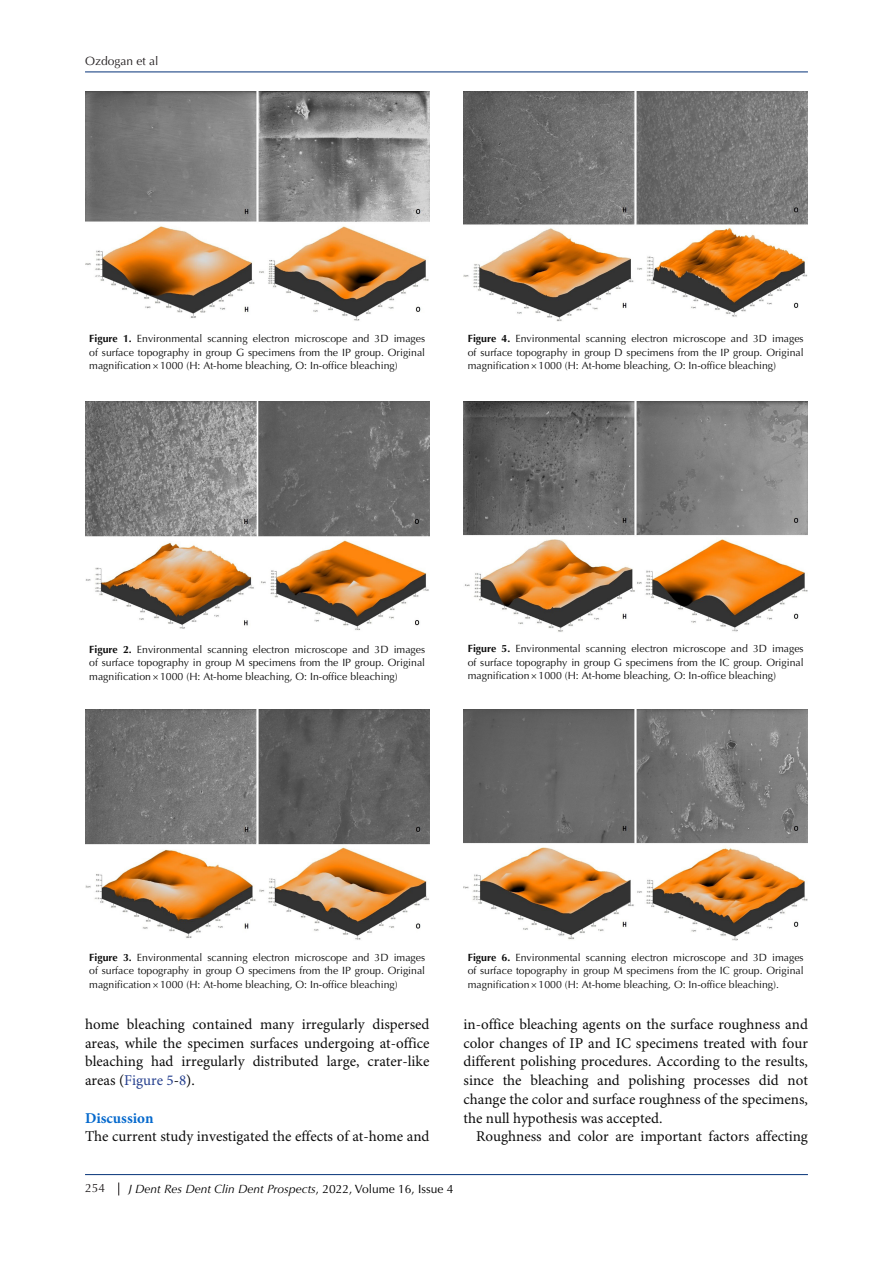
<style>
.page{position:relative;width:893px;height:1263px;background:#fff}
.page>*{position:absolute;margin:0;border:0;box-sizing:border-box;transform-origin:0 0}
.t1{font:15px/18.8px "Minion Pro";color:#0d0d0d;text-align:justify}
.heading_1{font:700 15px "Minion Pro";color:#0569cd}
.t2{font:italic 12px "Optima LT Std";color:#000}
.t3{font:12px "Optima LT Std";color:#231f20}
.t4{font:10.5px/13.5px "Optima LT Std";color:#0d0d0d;text-align:justify}
.s1{font-weight:700}
.s2{color:#253f8e}
.s3{color:#000}
.s4{font-style:normal}
</style>
<div class="page">
<hr style="left:85px;top:72px;width:723px;height:1px;background:#053278">
<hr style="left:85px;top:1174px;width:723px;height:1px;background:#053278">
<svg style="left:118px;top:1182px;width:1px;height:13px"></svg>
<img style="left:85px;top:91px;width:344px;height:230px">
<img style="left:85px;top:401px;width:344px;height:230px">
<img style="left:85px;top:710px;width:344px;height:230px">
<img style="left:463px;top:91px;width:345px;height:231px">
<img style="left:463px;top:401px;width:345px;height:231px">
<img style="left:463px;top:710px;width:345px;height:230px">
<p class="t3" style="left:85px;top:54px;width:75px">Ozdogan et al</p>
<p class="t4" style="left:89px;top:332px;width:337px"><span class="s1">Figure 1.</span> Environmental scanning electron microscope and 3D images of surface topography in group G specimens from the IP group. Original magnification×1000 (H: At-home bleaching, O: In-office bleaching)</p>
<p class="t4" style="left:468px;top:332px;width:337px"><span class="s1">Figure 4.</span> Environmental scanning electron microscope and 3D images of surface topography in group D specimens from the IP group. Original magnification×1000 (H: At-home bleaching, O: In-office bleaching)</p>
<p class="t4" style="left:89px;top:642px;width:337px"><span class="s1">Figure 2.</span> Environmental scanning electron microscope and 3D images of surface topography in group M specimens from the IP group. Original magnification×1000 (H: At-home bleaching, O: In-office bleaching)</p>
<p class="t4" style="left:468px;top:642px;width:337px"><span class="s1">Figure 5.</span> Environmental scanning electron microscope and 3D images of surface topography in group G specimens from the IC group. Original magnification×1000 (H: At-home bleaching, O: In-office bleaching)</p>
<p class="t4" style="left:89px;top:950px;width:337px"><span class="s1">Figure 3.</span> Environmental scanning electron microscope and 3D images of surface topography in group O specimens from the IP group. Original magnification×1000 (H: At-home bleaching, O: In-office bleaching)</p>
<p class="t1" style="left:85px;top:1015px;width:346px">home bleaching contained many irregularly dispersed areas, while the specimen surfaces undergoing at-office bleaching had irregularly distributed large, crater-like areas (<span class="s2">Figure 5</span><span class="s3">-</span><span class="s2">8</span><span class="s3">).</span></p>
<p class="heading_1" style="left:85px;top:1107px;width:70px">Discussion</p>
<p class="t1" style="left:85px;top:1128px;width:346px">The current study investigated the effects of at-home and</p>
<p class="t4" style="left:468px;top:950px;width:337px"><span class="s1">Figure 6.</span> Environmental scanning electron microscope and 3D images of surface topography in group M specimens from the IC group. Original magnification×1000 (H: At-home bleaching, O: In-office bleaching).</p>
<p class="t1" style="left:463px;top:1015px;width:346px">in-office bleaching agents on the surface roughness and color changes of IP and IC specimens treated with four different polishing procedures. According to the results, since the bleaching and polishing processes did not change the color and surface roughness of the specimens, the null hypothesis was accepted.</p>
<p class="t1" style="left:476px;top:1128px;width:333px">Roughness and color are important factors affecting</p>
<p class="t3" style="left:85px;top:1180px;width:22px">254</p>
<p class="t2" style="left:129px;top:1182px;width:326px">J Dent Res Dent Clin Dent Prospects<span class="s4">, 2022, Volume 16, Issue 4</span></p>
</div>
